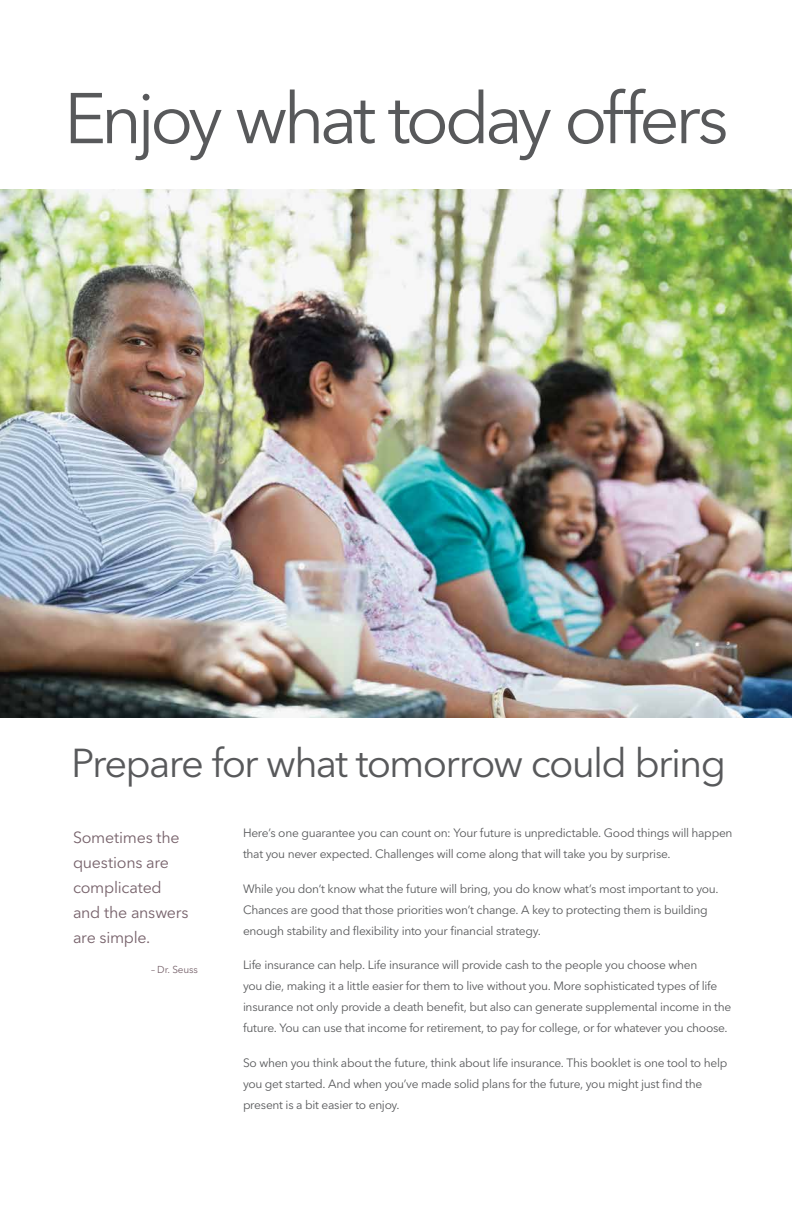
<style>
.page{position:relative;width:792px;height:1224px;background:#fff}
.page>*{position:absolute;margin:0;border:0;box-sizing:border-box;transform-origin:0 0}
.t1{font:71px "Avenir Next LT Pro";letter-spacing:-.065em;color:#58595b}
.t2{font:40px "Avenir Next LT Pro";letter-spacing:-.045em;color:#58595b}
.t3{font:16px/25px "Avenir Next LT Pro";letter-spacing:-.015em;color:#76616a}
.t4{font:12px/21px "Avenir Next LT Pro";letter-spacing:-.025em;color:#58595b}
.t5{font:10px "Avenir Next LT Pro";color:#76616a}
</style>
<div class="page">
<img style="left:0;top:189px;width:792px;height:528px">
<h1 class="t1" style="left:64px;top:76px;width:666px">Enjoy what today offers</h1>
<h2 class="t2" style="left:71px;top:739px;width:657px">Prepare for what tomorrow could bring</h2>
<h3 class="t3" style="left:73px;top:825px;width:117px">Sometimes the questions are complicated and the answers are simple.</h3>
<p class="t5" style="left:151px;top:964px;width:48px">– Dr. Seuss</p>
<p class="t4" style="left:243px;top:823px;width:491px">Here’s one guarantee you can count on: Your future is unpredictable. Good things will happen that you never expected. Challenges will come along that will take you by surprise.</p>
<p class="t4" style="left:243px;top:878px;width:477px">While you don’t know what the future will bring, you do know what’s most important to you.<br>Chances are good that those priorities won’t change. A key to protecting them is building enough stability and flexibility into your financial strategy.</p>
<p class="t4" style="left:243px;top:955px;width:490px">Life insurance can help. Life insurance will provide cash to the people you choose when<br>you die, making it a little easier for them to live without you. More sophisticated types of life insurance not only provide a death benefit, but also can generate supplemental income in the future. You can use that income for retirement, to pay for college, or for whatever you choose.</p>
<p class="t4" style="left:243px;top:1052px;width:486px">So when you think about the future, think about life insurance. This booklet is one tool to help you get started. And when you’ve made solid plans for the future, you might just find the present is a bit easier to enjoy.</p>
</div>
